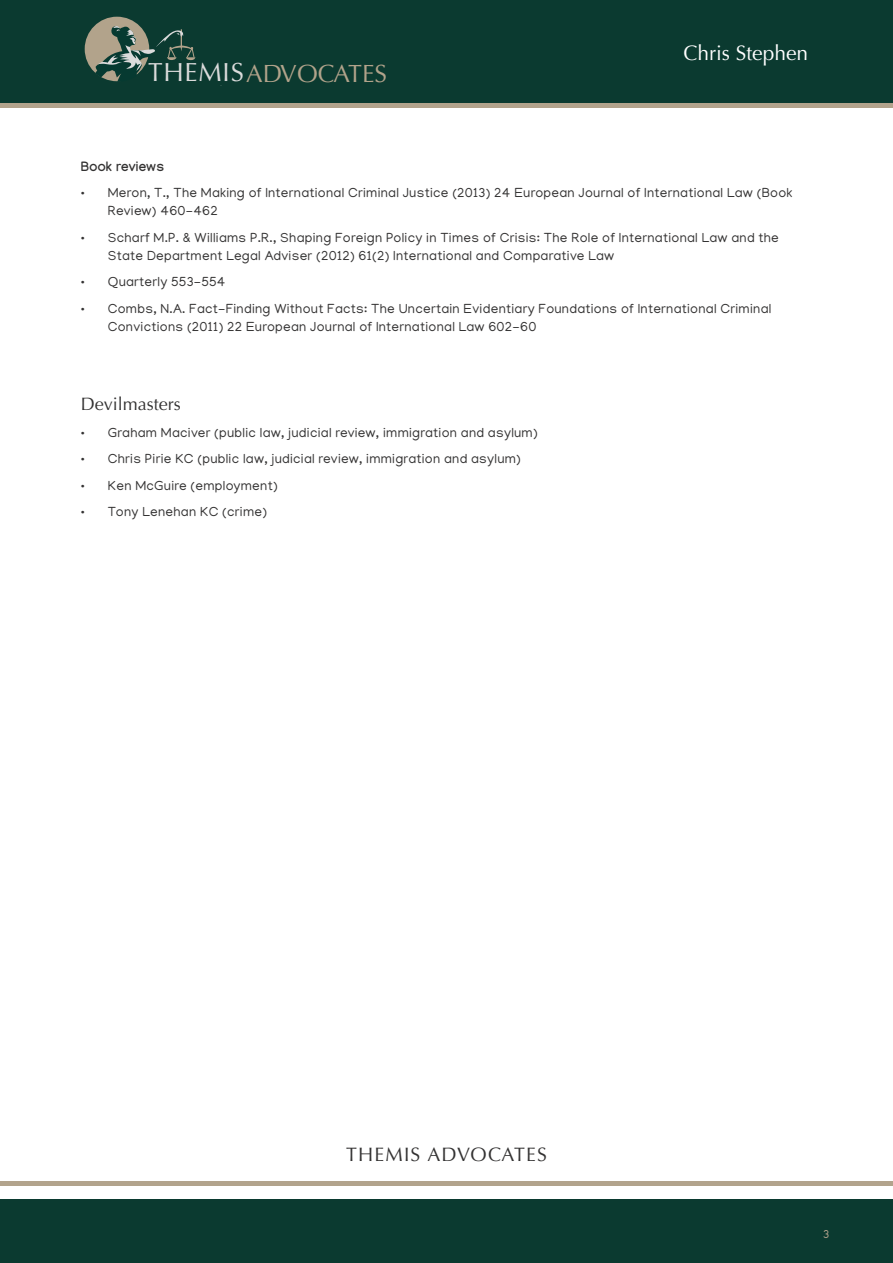
<style>
.page{position:relative;width:893px;height:1263px;background:#fff}
.page>*{position:absolute;margin:0;border:0;box-sizing:border-box;transform-origin:0 0}
.t1{font:24.9px "Optima";color:#b2a38b}
.t2{font:21px "Optima";color:#fff}
.t3{font:19.5px "Optima";letter-spacing:.06em;color:#333232}
.t4{font:18px "Optima";color:#333232}
.t5{font:13.5px/18px "Manjari";letter-spacing:.02em;color:#333232}
.t6{font:700 13.5px "Manjari";letter-spacing:.02em;color:#333232}
.t7{font:12px "Manjari";color:#b1a28b}
.s1{font-size:26.25px;color:#dbdbdb}
</style>
<div class="page">
<div style="left:0;top:1199px;width:893px;height:64px;background:#0b3a30"></div>
<div style="left:0;top:1181px;width:893px;height:5px;background:#b2a38c"></div>
<div style="left:0;top:0;width:893px;height:107px;background:#0b3a30"></div>
<div style="left:85px;top:17px;width:64px;height:64px;background:#b2a38b;border-radius:50%"></div>
<svg style="left:95px;top:24px;width:100px;height:58px"></svg>
<div style="left:0;top:103px;width:893px;height:5px;background:#b2a38c"></div>
<h1 class="t1" style="left:148px;top:59px;width:240px"><span class="s1">THEMIS</span>ADVOCATES</h1>
<h2 class="t2" style="left:683px;top:41px;width:126px">Chris Stephen</h2>
<p class="t6" style="left:81px;top:158px;width:85px">Book reviews</p>
<p class="t5" style="left:108px;top:183px;width:686px;text-indent:-27px">• Meron, T., The Making of International Criminal Justice (2013) 24 European Journal of International Law (Book<br>Review) 460-462</p>
<p class="t5" style="left:108px;top:228px;width:673px;text-indent:-27px">• Scharf M.P. &amp; Williams P.R., Shaping Foreign Policy in Times of Crisis: The Role of International Law and the<br>State Department Legal Adviser (2012) 61(2) International and Comparative Law</p>
<p class="t5" style="left:81px;top:272px;width:146px">• Quarterly 553-554</p>
<p class="t5" style="left:108px;top:299px;width:665px;text-indent:-27px">• Combs, N.A. Fact-Finding Without Facts: The Uncertain Evidentiary Foundations of International Criminal<br>Convictions (2011) 22 European Journal of International Law 602-60</p>
<h3 class="t4" style="left:81px;top:394px;width:102px">Devilmasters</h3>
<p class="t5" style="left:81px;top:423px;width:458px">• Graham Maciver (public law, judicial review, immigration and asylum)</p>
<p class="t5" style="left:81px;top:450px;width:442px">• Chris Pirie KC (public law, judicial review, immigration and asylum)</p>
<p class="t5" style="left:81px;top:476px;width:198px">• Ken McGuire (employment)</p>
<p class="t5" style="left:81px;top:503px;width:188px">• Tony Lenehan KC (crime)</p>
<h3 class="t3" style="left:346px;top:1142px;width:202px">THEMIS ADVOCATES</h3>
<p class="t7" style="left:823px;top:1226px;width:8px">3</p>
</div>
